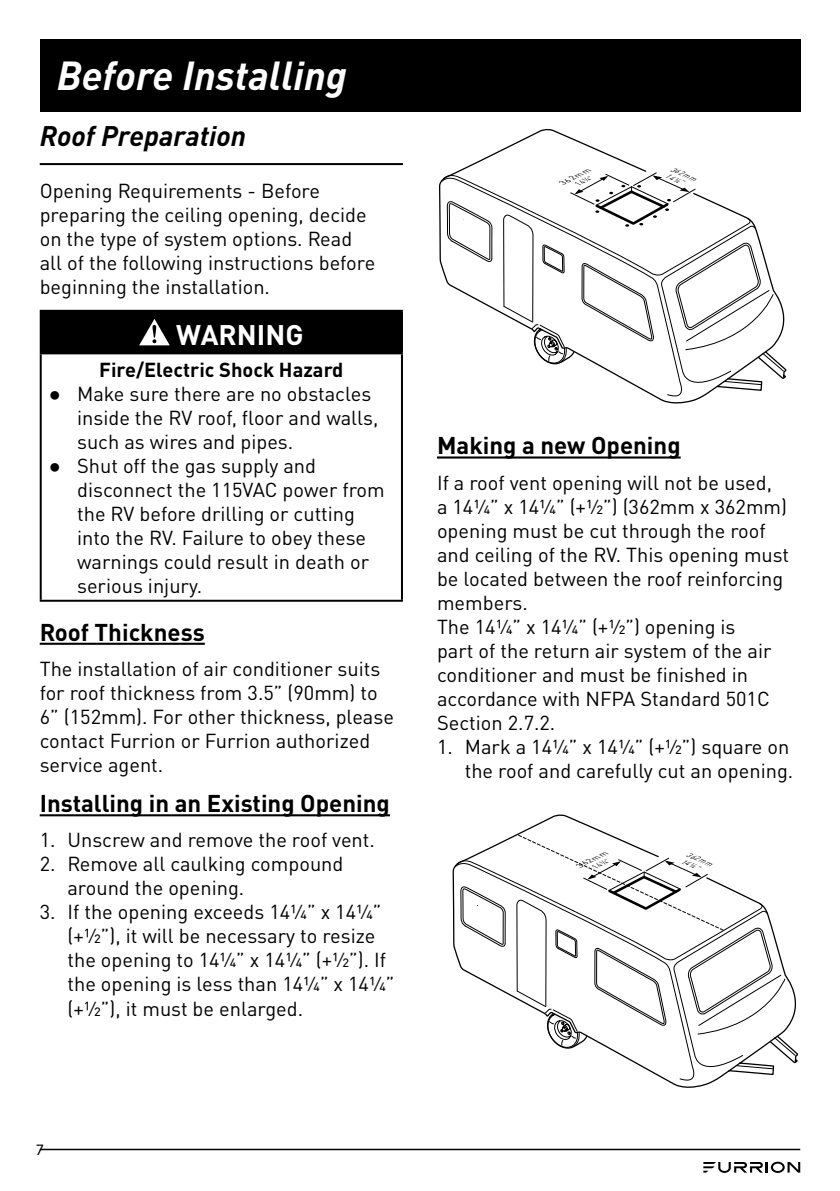
<style>
.page{position:relative;width:840px;height:1191px;background:#fff}
.page>*{position:absolute;margin:0;border:0;box-sizing:border-box;transform-origin:0 0}
.t1{font:italic 700 40px "DIN";color:#fff}
.t2{font:italic 700 28px "DIN";color:#000}
.t3{font:700 28px "DIN Pro";color:#fff}
.t4{font:700 24px "DIN Pro";color:#000}
.t5{font:20px/24px "DIN Pro";color:#000}
.t6{font:700 20px "DIN Pro";color:#000}
.t7{font:16px "Myriad Pro";color:#000}
.t8{font:italic 7px/8.2px "DIN Pro";color:#000;text-align:right;scale:1.25 1}
.t9{font:italic 6.8px/8.2px "DIN Pro";color:#000}
.s1{font-family:"Arial"}
</style>
<div class="page">
<hr style="left:40px;top:1148px;width:759px;height:2px;background:#000">
<svg style="left:703px;top:1161px;width:96px;height:11px"></svg>
<div style="left:40px;top:40px;width:759px;height:72px;background:#000"></div>
<hr style="left:40px;top:163px;width:363px;height:2px;background:#000">
<hr style="left:40px;top:642px;width:165px;height:3px;background:#000">
<hr style="left:40px;top:814px;width:349px;height:2px;background:#000">
<div style="left:41px;top:311px;width:361px;height:42px;background:#000"></div>
<hr style="left:40px;top:310px;width:363px;height:2px;background:#000">
<hr style="left:40px;top:312px;width:2px;height:40px;background:#000">
<hr style="left:401px;top:312px;width:2px;height:40px;background:#000">
<hr style="left:40px;top:352px;width:363px;height:2px;background:#000">
<hr style="left:40px;top:354px;width:2px;height:246px;background:#000">
<hr style="left:401px;top:354px;width:2px;height:246px;background:#000">
<hr style="left:40px;top:600px;width:363px;height:2px;background:#000">
<svg style="left:139px;top:319px;width:31px;height:26px"></svg>
<hr style="left:437px;top:456px;width:243px;height:2px;background:#000">
<svg style="left:439px;top:128px;width:348px;height:276px"></svg>
<svg style="left:441px;top:173px;width:331px;height:228px"></svg>
<svg style="left:503px;top:172px;width:283px;height:220px"></svg>
<svg style="left:452px;top:814px;width:254px;height:273px"></svg>
<svg style="left:454px;top:858px;width:320px;height:227px"></svg>
<svg style="left:516px;top:834px;width:282px;height:235px"></svg>
<h1 class="t1" style="left:57px;top:50px;width:291px">Before Installing</h1>
<h2 class="t2" style="left:40px;top:118px;width:208px">Roof Preparation</h2>
<p class="t5" style="left:40px;top:178px;width:337px">Opening Requirements - Before preparing the ceiling opening, decide on the type of system options. Read all of the following instructions before beginning the installation.</p>
<h2 class="t3" style="left:176px;top:313px;width:129px">WARNING</h2>
<p class="t6" style="left:99px;top:354px;width:245px">Fire/Electric Shock Hazard</p>
<p class="t5" style="left:77px;top:380px;width:302px;text-indent:-28px"><span class="s1">●</span> Make sure there are no obstacles inside the RV roof, floor and walls, such as wires and pipes.</p>
<p class="t5" style="left:77px;top:452px;width:309px;text-indent:-28px"><span class="s1">●</span> Shut off the gas supply and disconnect the 115VAC power from the RV before drilling or cutting into the RV. Failure to obey these warnings could result in death or serious injury.</p>
<p class="t4" style="left:40px;top:613px;width:166px">Roof Thickness</p>
<p class="t5" style="left:40px;top:655px;width:355px">The installation of air conditioner suits for roof thickness from 3.5” (90mm) to 6” (152mm). For other thickness, please contact Furrion or Furrion authorized service agent.</p>
<p class="t4" style="left:40px;top:784px;width:351px">Installing in an Existing Opening</p>
<p class="t5" style="left:40px;top:827px;width:336px">1. Unscrew and remove the roof vent.</p>
<p class="t5" style="left:67px;top:851px;width:277px;text-indent:-28px">2. Remove all caulking compound around the opening.</p>
<p class="t5" style="left:67px;top:899px;width:328px;text-indent:-28px">3. If the opening exceeds 141/4” x 141/4” (+1/2”), it will be necessary to resize the opening to 141/4” x 141/4” (+1/2”). If the opening is less than 141/4” x 141/4” (+1/2”), it must be enlarged.</p>
<p class="t8" style="left:560px;top:179px;width:27px;rotate:-26deg">362mm<br>14¼”</p>
<p class="t9" style="left:669px;top:163px;width:30px;text-indent:2px;rotate:23deg">362mm<br>14¼”</p>
<p class="t4" style="left:437px;top:427px;width:245px">Making a new Opening</p>
<p class="t5" style="left:437px;top:469px;width:353px">If a roof vent opening will not be used,<br>a 141/4” x 141/4” (+1/2”) (362mm x 362mm) opening must be cut through the roof and ceiling of the RV. This opening must be located between the roof reinforcing members.<br>The 141/4” x 141/4” (+1/2”) opening is<br>part of the return air system of the air conditioner and must be finished in accordance with NFPA Standard 501C Section 2.7.2.</p>
<p class="t5" style="left:437px;top:733px;width:357px;text-align:right">1. Mark a 141/4” x 141/4” (+1/2”) square on the roof and carefully cut an opening.</p>
<p class="t9" style="left:671px;top:436px;width:30px;text-indent:2px;rotate:23deg">362mm<br>14¼”</p>
<p class="t8" style="left:561px;top:451px;width:27px;rotate:-26deg">362mm<br>14¼”</p>
<p class="t8" style="left:576px;top:588px;width:27px;rotate:-26deg">362mm</p>
<p class="t9" style="left:686px;top:577px;width:28px;rotate:23deg">362mm</p>
<p class="t8" style="left:577px;top:861px;width:27px;rotate:-26deg">362mm<br>14¼”</p>
<p class="t9" style="left:685px;top:849px;width:30px;text-indent:2px;rotate:23deg">362mm<br>14¼”</p>
<p class="t7" style="left:36px;top:1141px;width:10px">7</p>
</div>
